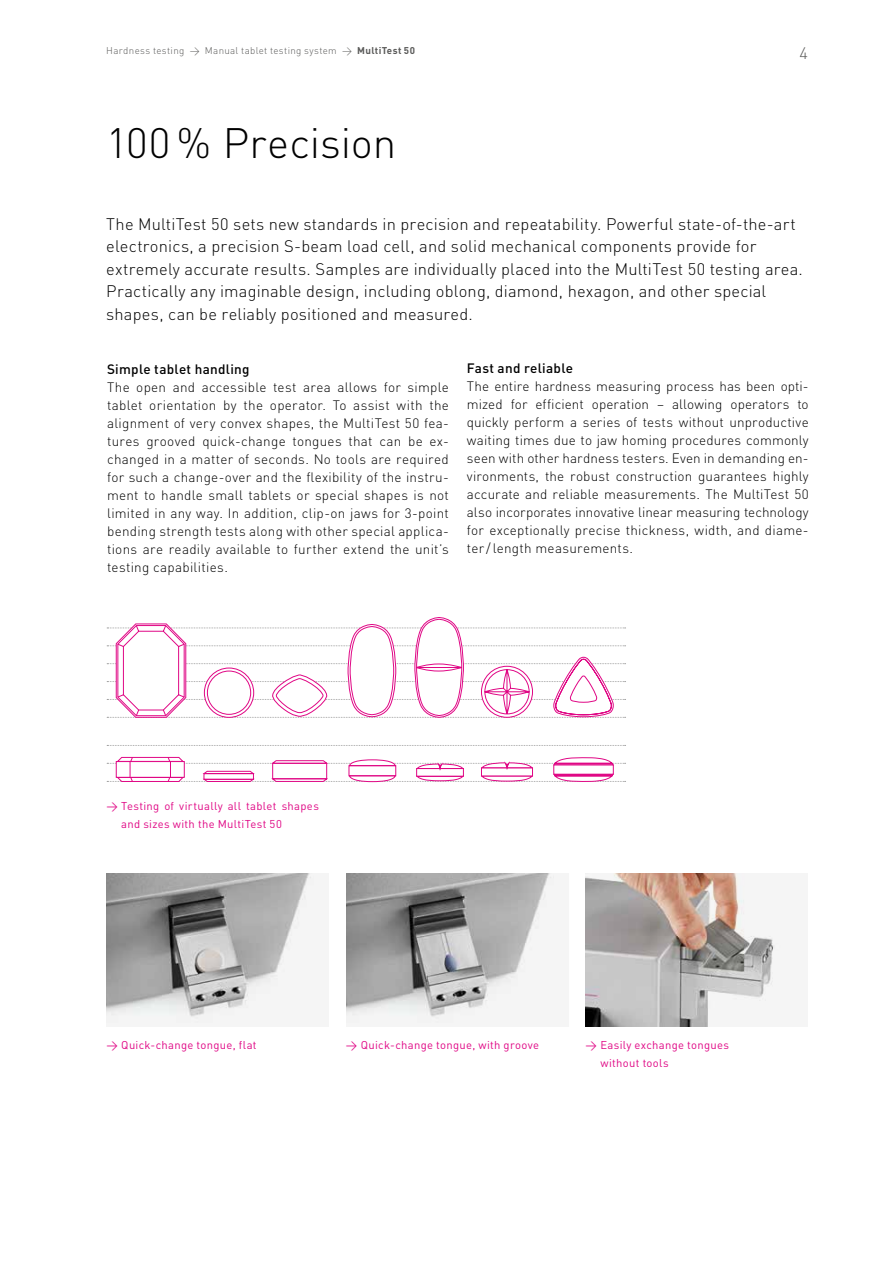
<style>
.page{position:relative;width:893px;height:1263px;background:#fff}
.page>*{position:absolute;margin:0;border:0;box-sizing:border-box;transform-origin:0 0}
.t1{font:300 42px "DIN";color:#000}
.t2{font:300 16.5px/22.5px "DIN";letter-spacing:.01em;color:#000}
.t3{font:300 16.5px "DIN";color:#5a5a59}
.t4{font:300 13.5px/18px "DIN";letter-spacing:.02em;color:#000;text-align:justify}
.t5{font:500 13.5px "DIN";letter-spacing:.02em;color:#000}
.t6{font:11.25px/18px "DIN";letter-spacing:.03em;color:#e00785}
.t7{font:300 9.75px "DIN";letter-spacing:.035em;color:#5a5a59}
.s1{font-weight:700}
</style>
<div class="page">
<img style="left:106px;top:873px;width:208px;height:150px">
<img style="left:347px;top:873px;width:207px;height:150px">
<svg style="left:585px;top:873px;width:196px;height:153px"></svg>
<svg style="left:107px;top:745px;width:519px;height:1px"></svg>
<svg style="left:107px;top:617px;width:519px;height:101px"></svg>
<svg style="left:107px;top:757px;width:519px;height:25px"></svg>
<div style="left:204px;top:773px;width:50px;height:7px;border:1px solid #e00785"></div>
<p class="t7" style="left:106px;top:44px;width:310px">Hardness testing &gt; Manual tablet testing system &gt; <span class="s1">MultiTest 50</span></p>
<h1 class="t1" style="left:106px;top:117px;width:292px">100 % Precision</h1>
<p class="t3" style="left:799px;top:42px;width:10px">4</p>
<p class="t2" style="left:106px;top:212px;width:698px">The MultiTest 50 sets new standards in precision and repeatability. Powerful state-of-the-art electronics, a precision S-beam load cell, and solid mechanical components provide for extremely accurate results. Samples are individually placed into the MultiTest 50 testing area.<br>Practically any imaginable design, including oblong, diamond, hexagon, and other special shapes, can be reliably positioned and measured.</p>
<p class="t5" style="left:107px;top:360px;width:144px">Simple tablet handling</p>
<p class="t4" style="left:107px;top:378px;width:343px">The open and accessible test area allows for simple tablet orientation by the operator. To assist with the alignment of very convex shapes, the MultiTest 50 fea&shy;tures grooved quick-change tongues that can be ex&shy;changed in a matter of seconds. No tools are required for such a change-over and the flexibility of the instru&shy;ment to handle small tablets or special shapes is not limited in any way. In addition, clip-on jaws for 3-point bending strength tests along with other special applica&shy;tions are readily available to further extend the unit’s testing capabilities.</p>
<p class="t5" style="left:467px;top:360px;width:108px">Fast and reliable</p>
<p class="t4" style="left:467px;top:377px;width:343px">The entire hardness measuring process has been opti&shy;mized for efficient operation – allowing operators to quickly perform a series of tests without unproductive waiting times due to jaw homing procedures commonly seen with other hardness testers. Even in demanding en&shy;vironments, the robust construction guarantees highly accurate and reliable measurements. The MultiTest 50 also incorporates innovative linear measuring technology for exceptionally precise thickness, width, and diame&shy;ter /length measurements.</p>
<p class="t6" style="left:121px;top:797px;width:199px;text-indent:-15px">&gt; Testing of virtually all tablet shapes and sizes with the MultiTest 50</p>
<p class="t6" style="left:106px;top:1035px;width:152px">&gt; Quick-change tongue, flat</p>
<p class="t6" style="left:346px;top:1035px;width:195px">&gt; Quick-change tongue, with groove</p>
<p class="t6" style="left:600px;top:1035px;width:130px;text-indent:-15px">&gt; Easily exchange tongues without tools</p>
</div>
